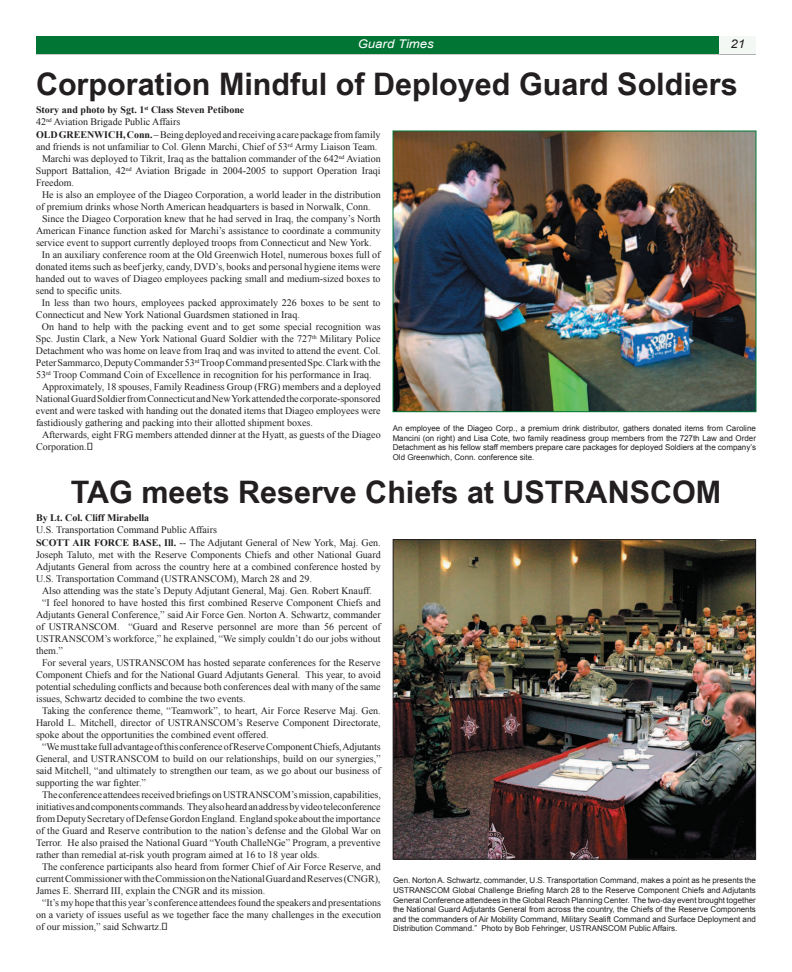
<style>
.page{position:relative;width:792px;height:972px;background:#fff}
.page>*{position:absolute;margin:0;border:0;box-sizing:border-box;transform-origin:0 0}
.t1{font:700 31px "Arial Narrow";color:#231f20;scale:1.2 1}
.t2{font:italic 12px "Arial";color:#fff;scale:1.1 1}
.t3{font:italic 12px "Arial";color:#231f20;scale:1.1 1}
.t4{font:10px/12px "Times New Roman";color:#231f20;text-align:justify}
.t5{font:700 10px/12px "Times New Roman";color:#231f20}
.t6{font:8px/9.6px "Arial";color:#231f20;text-align:justify}
.s1{font-weight:400}
.s2{font-weight:700}
</style>
<div class="page">
<div style="left:36px;top:36px;width:720px;height:18px;background:#007534"></div>
<div style="left:720px;top:36px;width:36px;height:18px;background:#f4f8f5"></div>
<img style="left:395px;top:133px;width:359px;height:277px">
<div style="left:393px;top:131px;width:363px;height:281px;border:1px solid #007534"></div>
<img style="left:395px;top:541px;width:359px;height:317px">
<div style="left:393px;top:539px;width:363px;height:321px;border:1px solid #231f20"></div>
<p class="t2" style="left:358px;top:36px;width:71px">Guard Times</p>
<p class="t3" style="left:730px;top:36px;width:15px">21</p>
<h1 class="t1" style="left:36px;top:61px;width:586px">Corporation Mindful of Deployed Guard Soldiers</h1>
<p class="t5" style="left:36px;top:103px;width:210px">Story and photo by Sgt. 1<sup>st</sup> Class Steven Petibone<br><span class="s1">42</span><sup>nd</sup> <span class="s1">Aviation Brigade Public Affairs</span></p>
<p class="t4" style="left:36px;top:128px;width:346px"><span class="s2">OLD GREENWICH, Conn.</span> – Being deployed and receiving a care package from family</p>
<p class="t4" style="left:36px;top:140px;width:343px">and friends is not unfamiliar to Col. Glenn Marchi, Chief of 53<sup>rd</sup> Army Liaison Team.</p>
<p class="t4" style="left:42px;top:152px;width:340px">Marchi was deployed to Tikrit, Iraq as the battalion commander of the 642<sup>nd</sup> Aviation</p>
<p class="t4" style="left:36px;top:164px;width:346px">Support Battalion, 42<sup>nd</sup> Aviation Brigade in 2004-2005 to support Operation Iraqi</p>
<p class="t4" style="left:36px;top:176px;width:40px">Freedom.</p>
<p class="t4" style="left:42px;top:188px;width:340px">He is also an employee of the Diageo Corporation, a world leader in the distribution</p>
<p class="t4" style="left:36px;top:200px;width:336px">of premium drinks whose North American headquarters is based in Norwalk, Conn.</p>
<p class="t4" style="left:42px;top:212px;width:340px">Since the Diageo Corporation knew that he had served in Iraq, the company’s North</p>
<p class="t4" style="left:36px;top:224px;width:346px">American Finance function asked for Marchi’s assistance to coordinate a community</p>
<p class="t4" style="left:36px;top:236px;width:337px">service event to support currently deployed troops from Connecticut and New York.</p>
<p class="t4" style="left:42px;top:248px;width:340px">In an auxiliary conference room at the Old Greenwich Hotel, numerous boxes full of</p>
<p class="t4" style="left:36px;top:260px;width:346px">donated items such as beef jerky, candy, DVD’s, books and personal hygiene items were</p>
<p class="t4" style="left:36px;top:272px;width:346px">handed out to waves of Diageo employees packing small and medium-sized boxes to</p>
<p class="t4" style="left:36px;top:284px;width:88px">send to specific units.</p>
<p class="t4" style="left:42px;top:296px;width:340px">In less than two hours, employees packed approximately 226 boxes to be sent to</p>
<p class="t4" style="left:36px;top:308px;width:265px">Connecticut and New York National Guardsmen stationed in Iraq.</p>
<p class="t4" style="left:42px;top:320px;width:340px">On hand to help with the packing event and to get some special recognition was</p>
<p class="t4" style="left:36px;top:332px;width:346px">Spc. Justin Clark, a New York National Guard Soldier with the 727<sup>th</sup> Military Police</p>
<p class="t4" style="left:36px;top:344px;width:346px">Detachment who was home on leave from Iraq and was invited to attend the event. Col.</p>
<p class="t4" style="left:36px;top:356px;width:346px">Peter Sammarco, Deputy Commander 53<sup>rd</sup> Troop Command presented Spc. Clark with the</p>
<p class="t4" style="left:36px;top:368px;width:337px">53<sup>rd</sup> Troop Command Coin of Excellence in recognition for his performance in Iraq.</p>
<p class="t4" style="left:42px;top:380px;width:340px">Approximately, 18 spouses, Family Readiness Group (FRG) members and a deployed</p>
<p class="t4" style="left:36px;top:392px;width:346px">National Guard Soldier from Connecticut and New York attended the corporate-sponsored</p>
<p class="t4" style="left:36px;top:404px;width:346px">event and were tasked with handing out the donated items that Diageo employees were</p>
<p class="t4" style="left:36px;top:416px;width:278px">fastidiously gathering and packing into their allotted shipment boxes.</p>
<p class="t4" style="left:42px;top:428px;width:340px">Afterwards, eight FRG members attended dinner at the Hyatt, as guests of the Diageo</p>
<p class="t4" style="left:36px;top:440px;width:52px">Corporation.</p>
<p class="t6" style="left:393px;top:424px;width:365px">An employee of the Diageo Corp., a premium drink distributor, gathers donated items from Caroline Mancini (on right) and Lisa Cote, two family readiness group members from the 727th Law and Order Detachment as his fellow staff members prepare care packages for deployed Soldiers at the company’s Old Greenwhich, Conn. conference site.</p>
<h1 class="t1" style="left:71px;top:468px;width:543px">TAG meets Reserve Chiefs at USTRANSCOM</h1>
<p class="t5" style="left:36px;top:511px;width:115px">By Lt. Col. Cliff Mirabella</p>
<p class="t4" style="left:36px;top:523px;width:182px">U.S. Transportation Command Public Affairs</p>
<p class="t4" style="left:36px;top:537px;width:346px"><span class="s2">SCOTT AIR FORCE BASE, Ill.</span> -- The Adjutant General of New York, Maj. Gen.<br>Joseph Taluto, met with the Reserve Components Chiefs and other National Guard Adjutants General from across the country here at a combined conference hosted by U.S. Transportation Command (USTRANSCOM), March 28 and 29.</p>
<p class="t4" style="left:42px;top:585px;width:332px">Also attending was the state’s Deputy Adjutant General, Maj. Gen. Robert Knauff.</p>
<p class="t4" style="left:42px;top:597px;width:340px">“I feel honored to have hosted this first combined Reserve Component Chiefs and</p>
<p class="t4" style="left:36px;top:609px;width:346px">Adjutants General Conference,” said Air Force Gen. Norton A. Schwartz, commander</p>
<p class="t4" style="left:36px;top:621px;width:346px">of USTRANSCOM. “Guard and Reserve personnel are more than 56 percent of</p>
<p class="t4" style="left:36px;top:633px;width:346px">USTRANSCOM’s workforce,” he explained, “We simply couldn’t do our jobs without</p>
<p class="t4" style="left:36px;top:645px;width:28px">them.”</p>
<p class="t4" style="left:42px;top:657px;width:340px">For several years, USTRANSCOM has hosted separate conferences for the Reserve</p>
<p class="t4" style="left:36px;top:669px;width:346px">Component Chiefs and for the National Guard Adjutants General. This year, to avoid</p>
<p class="t4" style="left:36px;top:681px;width:346px">potential scheduling conflicts and because both conferences deal with many of the same</p>
<p class="t4" style="left:36px;top:693px;width:211px">issues, Schwartz decided to combine the two events.</p>
<p class="t4" style="left:42px;top:705px;width:340px">Taking the conference theme, “Teamwork”, to heart, Air Force Reserve Maj. Gen.</p>
<p class="t4" style="left:36px;top:717px;width:346px">Harold L. Mitchell, director of USTRANSCOM’s Reserve Component Directorate,</p>
<p class="t4" style="left:36px;top:729px;width:234px">spoke about the opportunities the combined event offered.</p>
<p class="t4" style="left:42px;top:741px;width:340px">“We must take full advantage of this conference of Reserve Component Chiefs, Adjutants</p>
<p class="t4" style="left:36px;top:753px;width:346px">General, and USTRANSCOM to build on our relationships, build on our synergies,”</p>
<p class="t4" style="left:36px;top:765px;width:346px">said Mitchell, “and ultimately to strengthen our team, as we go about our business of</p>
<p class="t4" style="left:36px;top:777px;width:111px">supporting the war fighter.”</p>
<p class="t4" style="left:42px;top:789px;width:340px">The conference attendees received briefings on USTRANSCOM’s mission, capabilities,</p>
<p class="t4" style="left:36px;top:801px;width:346px">initiatives and components commands. They also heard an address by video teleconference</p>
<p class="t4" style="left:36px;top:813px;width:346px">from Deputy Secretary of Defense Gordon England. England spoke about the importance</p>
<p class="t4" style="left:36px;top:825px;width:346px">of the Guard and Reserve contribution to the nation’s defense and the Global War on</p>
<p class="t4" style="left:36px;top:837px;width:346px">Terror. He also praised the National Guard “Youth ChalleNGe” Program, a preventive</p>
<p class="t4" style="left:36px;top:849px;width:285px">rather than remedial at-risk youth program aimed at 16 to 18 year olds.</p>
<p class="t4" style="left:42px;top:861px;width:340px">The conference participants also heard from former Chief of Air Force Reserve, and</p>
<p class="t4" style="left:36px;top:873px;width:346px">current Commissioner with the Commission on the National Guard and Reserves (CNGR),</p>
<p class="t4" style="left:36px;top:885px;width:231px">James E. Sherrard III, explain the CNGR and its mission.</p>
<p class="t4" style="left:42px;top:897px;width:341px">“It’s my hope that this year’s conference attendees found the speakers and presentations</p>
<p class="t4" style="left:36px;top:909px;width:347px">on a variety of issues useful as we together face the many challenges in the execution</p>
<p class="t4" style="left:36px;top:921px;width:127px">of our mission,” said Schwartz.</p>
<p class="t6" style="left:393px;top:876px;width:364px">Gen. Norton A. Schwartz, commander, U.S. Transportation Command, makes a point as he presents the USTRANSCOM Global Challenge Briefing March 28 to the Reserve Component Chiefs and Adjutants General Conference attendees in the Global Reach Planning Center. The two-day event brought together the National Guard Adjutants General from across the country, the Chiefs of the Reserve Components and the commanders of Air Mobility Command, Military Sealift Command and Surface Deployment and Distribution Command.” Photo by Bob Fehringer, USTRANSCOM Public Affairs.</p>
</div>
